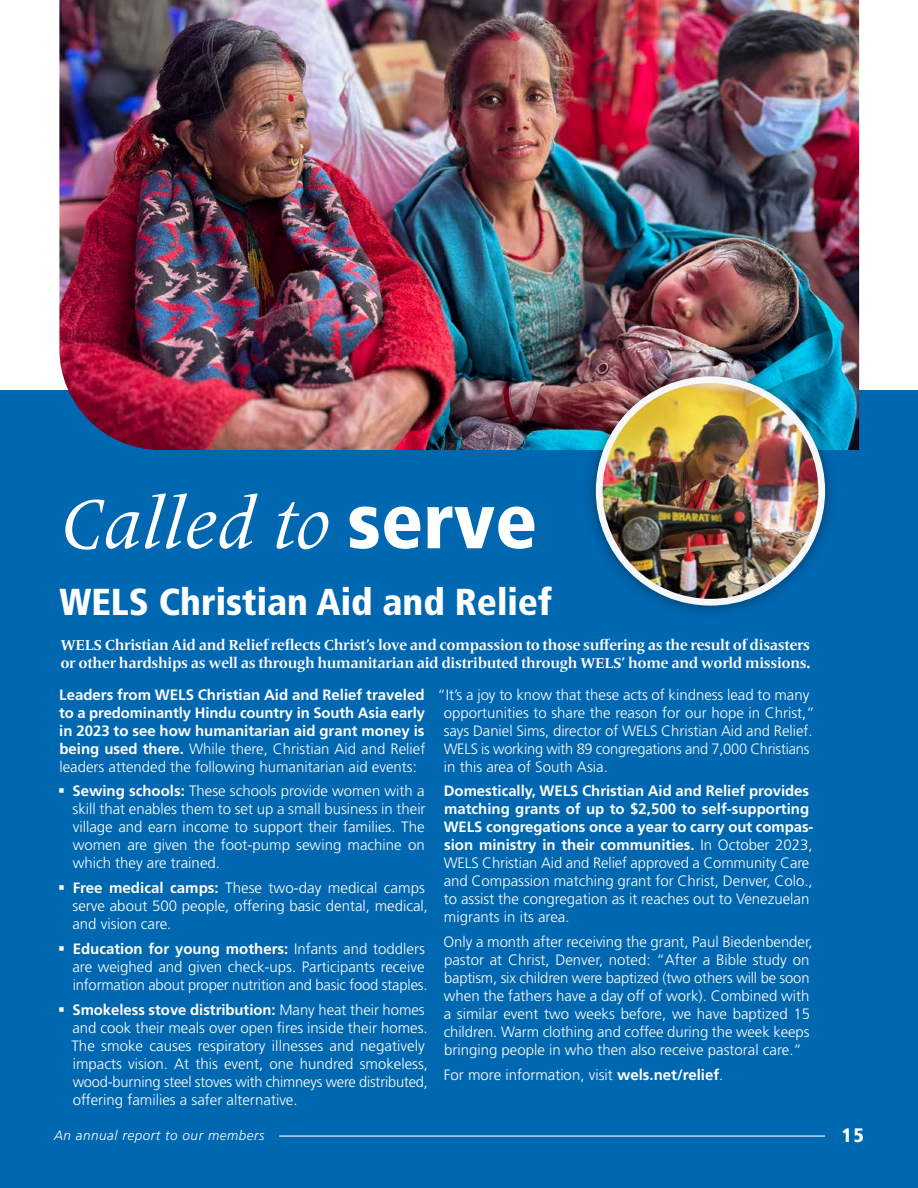
<style>
.page{position:relative;width:918px;height:1188px;background:#fff}
.page>*{position:absolute;margin:0;border:0;box-sizing:border-box;transform-origin:0 0}
.t1{font:italic 72px "Frutiger Serif LT Pro";color:#fff}
.t2{font:900 condensed 37.5px "Frutiger LT Std";color:#fff}
.t3{font:900 condensed 19.5px "Frutiger LT Std";color:#fff}
.t4{font:300 15px/18px "Frutiger LT Std";color:#fff}
.t5{font:700 15px/18px "Frutiger LT Std";color:#fff;text-align:justify}
.t6{font:700 15px/18px "Frutiger Serif LT Pro";letter-spacing:-.02em;color:#fff}
.t7{font:italic 300 13.5px "Frutiger LT Std";letter-spacing:.04em;color:#fff}
.s1{font-family:"Frutiger LT Std";font-weight:900;font-style:normal;font-stretch:condensed;font-size:78.9px}
.s2{font-weight:300}
.s3{font-weight:700}
</style>
<div class="page">
<div style="left:0;top:391px;width:918px;height:797px;background:#0067b1"></div>
<hr style="left:279px;top:1136px;width:546px;height:1px;background:#fff">
<img style="left:59px;top:0;width:800px;height:450px">
<div style="left:583px;top:363px;width:255px;height:256px;background:#000;opacity:.34"></div>
<img style="left:599px;top:380px;width:223px;height:222px;border-radius:111px">
<div style="left:596px;top:376px;width:229px;height:230px;border:7px solid #f5f7fa;border-radius:50%"></div>
<h1 class="t1" style="left:59px;top:481px;width:479px">Called to <span class="s1">serve</span></h1>
<h2 class="t2" style="left:59px;top:579px;width:494px">WELS Christian Aid and Relief</h2>
<p class="t6" style="left:60px;top:636px;width:751px">WELS Christian Aid and Relief reflects Christ’s love and compassion to those suffering as the result of disasters or other hardships as well as through humanitarian aid distributed through WELS’ home and world missions.</p>
<p class="t5" style="left:59px;top:686px;width:368px">Leaders from WELS Christian Aid and Relief traveled to a predominantly Hindu country in South Asia early in 2023 to see how humanitarian aid grant money is being used there. <span class="s2">While there, Christian Aid and Relief leaders attended the following humanitarian aid events:</span></p>
<p class="t4" style="left:73px;top:782px;width:355px;text-align:justify;text-indent:-14px">▪ <span class="s3">Sewing schools:</span> These schools provide women with a skill that enables them to set up a small business in their village and earn income to support their families. The women are given the foot-pump sewing machine on which they are trained.</p>
<p class="t4" style="left:72px;top:879px;width:357px;text-indent:-14px">▪ <span class="s3">Free medical camps:</span> These two-day medical camps serve about 500 people, offering basic dental, medical, and vision care.</p>
<p class="t4" style="left:72px;top:940px;width:357px;text-indent:-14px">▪ <span class="s3">Education for young mothers:</span> Infants and toddlers are weighed and given check-ups. Participants receive information about proper nutrition and basic food staples.</p>
<p class="t4" style="left:71px;top:1001px;width:358px;text-indent:-13px">▪ <span class="s3">Smokeless stove distribution:</span> Many heat their homes and cook their meals over open fires inside their homes.<br>The smoke causes respiratory illnesses and negatively impacts vision. At this event, one hundred smokeless, wood-burning steel stoves with chimneys were distributed, offering families a safer alternative.</p>
<p class="t4" style="left:444px;top:686px;width:373px;text-indent:-6px">“It’s a joy to know that these acts of kindness lead to many opportunities to share the reason for our hope in Christ,” says Daniel Sims, director of WELS Christian Aid and Relief.<br>WELS is working with 89 congregations and 7,000 Christians in this area of South Asia.</p>
<p class="t4" style="left:444px;top:782px;width:371px"><span class="s3">Domestically, WELS Christian Aid and Relief provides matching grants of up to $2,500 to self-supporting WELS congregations once a year to carry out compas&shy;sion ministry in their communities.</span> In October 2023, WELS Christian Aid and Relief approved a Community Care and Compassion matching grant for Christ, Denver, Colo., to assist the congregation as it reaches out to Venezuelan migrants in its area.</p>
<p class="t4" style="left:444px;top:933px;width:371px">Only a month after receiving the grant, Paul Biedenbender, pastor at Christ, Denver, noted: “After a Bible study on baptism, six children were baptized (two others will be soon when the fathers have a day off of work). Combined with a similar event two weeks before, we have baptized 15 children. Warm clothing and coffee during the week keeps bringing people in who then also receive pastoral care.”</p>
<p class="t4" style="left:444px;top:1066px;width:281px">For more information, visit <span class="s3">wels.net/relief</span>.</p>
<p class="t7" style="left:54px;top:1127px;width:212px">An annual report to our members</p>
<h3 class="t3" style="left:842px;top:1124px;width:24px">15</h3>
</div>
